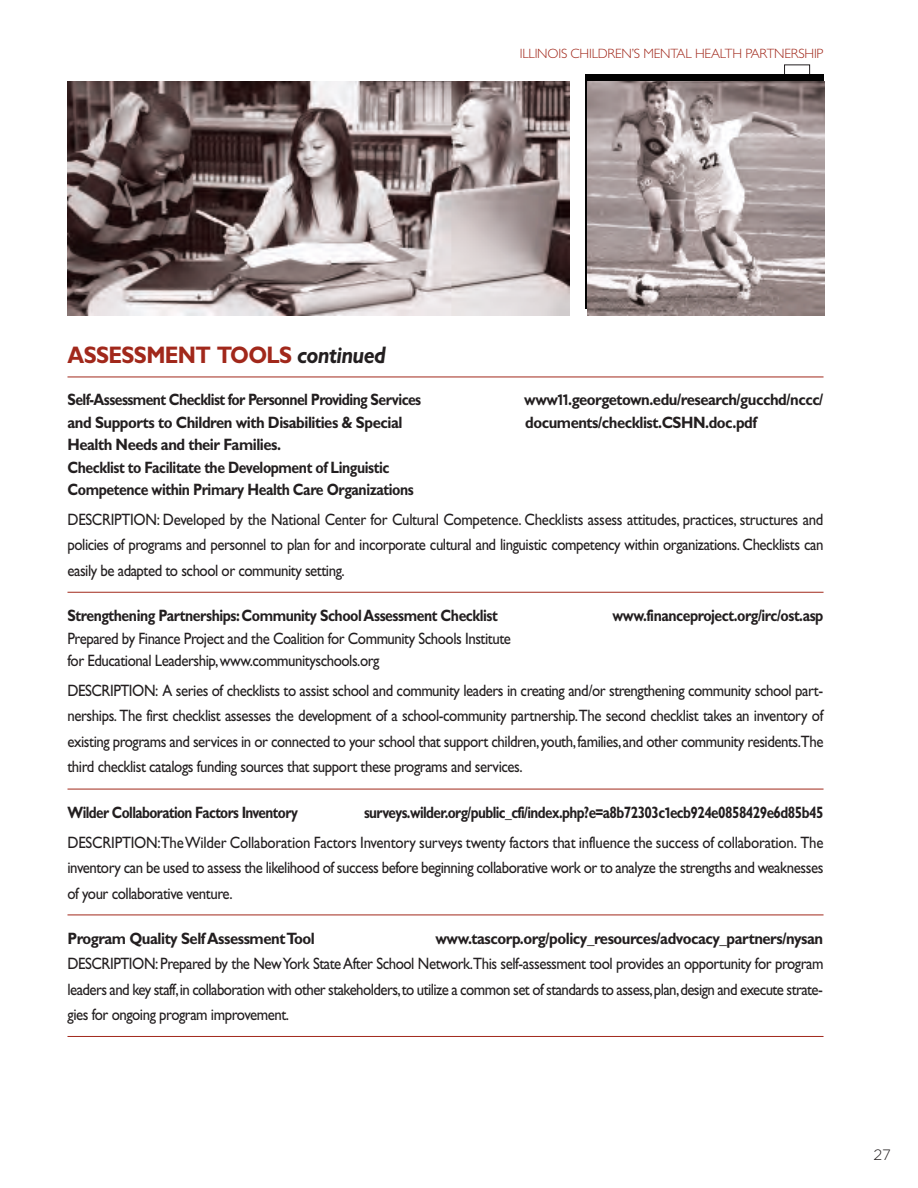
<style>
.page{position:relative;width:918px;height:1188px;background:#fff}
.page>*{position:absolute;margin:0;border:0;box-sizing:border-box;transform-origin:0 0}
.t1{font:700 24px "Gill Sans";letter-spacing:-.03em;color:#a1281b;scale:.9 1}
.t2{font:16.5px/25.5px "Gill Sans";letter-spacing:-.03em;color:#231f20;text-align:justify;scale:.9 1}
.t3{font:700 16.5px/22.5px "Gill Sans";letter-spacing:-.03em;color:#231f20;scale:.9 1}
.t4{font:700 16.5px "Gill Sans";letter-spacing:-.03em;color:#231f20;scale:.85 1}
.t5{font:700 16.5px "Gill Sans";letter-spacing:-.03em;color:#231f20;scale:.82 1}
.t6{font:300 15px "Gotham";color:#231f20}
.t7{font:300 13.5px "Gill Sans";letter-spacing:-.015em;color:#a1281b}
.s1{font-style:italic;color:#231f20}
.s2{font-family:"Gotham";font-size:15px}
.s3{font-weight:700}
.s4{font-family:"Gotham";font-weight:700;font-size:15px}
</style>
<div class="page">
<div style="left:784px;top:64px;width:26px;height:33px;border:1px solid #231f20"></div>
<hr style="left:68px;top:377px;width:756px;height:1px;background:#a1281b">
<hr style="left:68px;top:592px;width:756px;height:1px;background:#a1281b">
<hr style="left:68px;top:789px;width:756px;height:1px;background:#a1281b">
<hr style="left:68px;top:915px;width:756px;height:1px;background:#a1281b">
<hr style="left:68px;top:1036px;width:756px;height:1px;background:#a1281b">
<img style="left:68px;top:81px;width:501px;height:234px">
<div style="left:586px;top:75px;width:238px;height:234px;background:#020202"></div>
<img style="left:587px;top:81px;width:238px;height:234px">
<p class="t7" style="left:520px;top:48px;width:305px">ILLINOIS CHILDREN’S MENTAL HEALTH PARTNERSHIP</p>
<h1 class="t1" style="left:68px;top:346px;width:355px">ASSESSMENT TOOLS <span class="s1">continued</span></h1>
<p class="t4" style="left:68px;top:393px;width:418px">Self-Assessment Checklist for Personnel Providing Services</p>
<p class="t3" style="left:524px;top:390px;width:334px">www<span class="s2">11</span>.georgetown.edu/research/gucchd/nccc/</p>
<p class="t3" style="left:68px;top:412px;width:374px">and Supports to Children with Disabilities &amp; Special</p>
<p class="t3" style="left:525px;top:412px;width:259px">documents/checklist.CSHN.doc.pdf</p>
<p class="t3" style="left:68px;top:435px;width:386px">Health Needs and their Families.<br>Checklist to Facilitate the Development of Linguistic<br>Competence within Primary Health Care Organizations</p>
<p class="t2" style="left:68px;top:508px;width:841px">DESCRIPTION: Developed by the National Center for Cultural Competence. Checklists assess attitudes, practices, structures and policies of programs and personnel to plan for and incorporate cultural and linguistic competency within organizations. Checklists can easily be adapted to school or community setting.</p>
<p class="t4" style="left:68px;top:609px;width:508px">Strengthening Partnerships:Community SchoolAssessment Checklist</p>
<p class="t4" style="left:612px;top:609px;width:250px">www.financeproject.org/irc/ost.asp</p>
<p class="t2" style="left:68px;top:628px;width:494px;line-height:22.5px">Prepared by Finance Project and the Coalition for Community Schools Institute for Educational Leadership,www.communityschools.org</p>
<p class="t2" style="left:68px;top:679px;width:841px">DESCRIPTION: A series of checklists to assist school and community leaders in creating and/or strengthening community school part&shy;nerships. The first checklist assesses the development of a school-community partnership.The second checklist takes an inventory of existing programs and services in or connected to your school that support children,youth,families,and other community residents.The third checklist catalogs funding sources that support these programs and services.</p>
<p class="t5" style="left:68px;top:806px;width:283px">Wilder Collaboration Factors Inventory</p>
<p class="t2" style="left:68px;top:798px;width:842px;line-height:30px;text-align:right"><span class="s3">surveys.wilder.org/public_cfi/index.php?e=a8b72303c</span><span class="s4">1</span><span class="s3">ecb924e0858429e6d85b45<br></span>DESCRIPTION:TheWilder Collaboration Factors Inventory surveys twenty factors that influence the success of collaboration. The</p>
<p class="t2" style="left:67px;top:856px;width:841px">inventory can be used to assess the likelihood of success before beginning collaborative work or to analyze the strengths and weaknesses of your collaborative venture.</p>
<p class="t3" style="left:67px;top:928px;width:276px">Program Quality SelfAssessmentTool</p>
<p class="t3" style="left:435px;top:928px;width:432px">www.tascorp.org/policy_resources/advocacy_partners/nysan</p>
<p class="t2" style="left:67px;top:952px;width:841px">DESCRIPTION: Prepared by the NewYork State After School Network.This self-assessment tool provides an opportunity for program leaders and key staff,in collaboration with other stakeholders,to utilize a common set of standards to assess,plan,design and execute strate&shy;gies for ongoing program improvement.</p>
<p class="t6" style="left:874px;top:1149px;width:19px">27</p>
</div>
